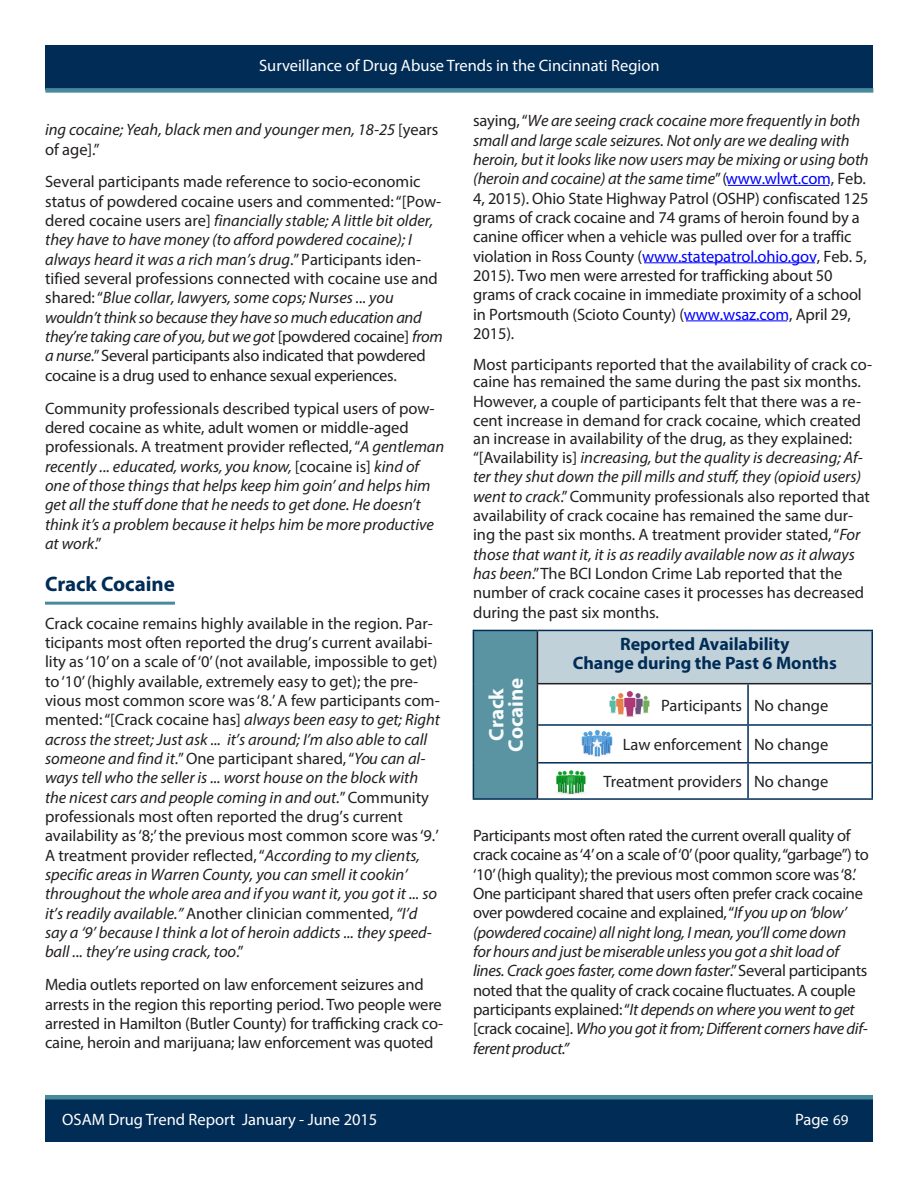
<style>
.page{position:relative;width:918px;height:1188px;background:#fff}
.page>*{position:absolute;margin:0;border:0;box-sizing:border-box;transform-origin:0 0}
.Subhead_with_rule_Ci{font:700 21px "Myriad Pro";color:#002c55}
.Paragraph_Body_Text{font:700 21px/19.4px "Myriad Pro";color:#f8fbfc;text-align:center}
.Paragraph_Body_Text-2{font:700 18px/19.4px "Myriad Pro";color:#002c55;text-align:center}
.Paragraph_Body_Text-3{font:16.5px/19.4px "Myriad Pro";color:#231f20}
.Paragraph_Body_Text-4{font:16.5px/19.4px "Myriad Pro";letter-spacing:-.02em;color:#231f20}
.t1{font:italic 16.5px/19.4px "Myriad Pro";color:#231f20}
.t2{font:16.5px "Myriad Pro";color:#fff}
.s1{font-style:normal}
.s2{font-style:italic}
.s3{color:#00f}
.s4{font-size:15px}
</style>
<div class="page">
<div style="left:45px;top:45px;width:828px;height:45px;background:#002c55"></div>
<div style="left:45px;top:88px;width:828px;height:5px;background:#468a9b"></div>
<div style="left:45px;top:1097px;width:828px;height:45px;background:#002c55"></div>
<div style="left:45px;top:1095px;width:828px;height:5px;background:#468a9b"></div>
<hr style="left:45px;top:602px;width:130px;height:3px;background:#468a9b">
<hr style="left:686px;top:320px;width:101px;height:1px;background:#00f">
<hr style="left:644px;top:262px;width:171px;height:1px;background:#00f">
<hr style="left:728px;top:185px;width:101px;height:1px;background:#00f">
<div style="left:473px;top:630px;width:64px;height:169px;background:#5a93a2"></div>
<div style="left:537px;top:630px;width:335px;height:54px;background:#c1d1d9"></div>
<hr style="left:537px;top:631px;width:1px;height:52px;background:#231f20">
<hr style="left:537px;top:683px;width:211px;height:1px;background:#231f20">
<hr style="left:537px;top:684px;width:1px;height:41px;background:#231f20">
<hr style="left:748px;top:683px;width:124px;height:1px;background:#231f20">
<hr style="left:537px;top:725px;width:1px;height:38px;background:#231f20">
<hr style="left:537px;top:763px;width:1px;height:35px;background:#231f20">
<hr style="left:473px;top:630px;width:64px;height:1px;background:#002c55">
<hr style="left:473px;top:631px;width:1px;height:53px;background:#002c55">
<hr style="left:473px;top:684px;width:1px;height:41px;background:#002c55">
<hr style="left:473px;top:725px;width:1px;height:38px;background:#002c55">
<hr style="left:473px;top:763px;width:1px;height:35px;background:#002c55">
<hr style="left:473px;top:798px;width:64px;height:2px;background:#002c55">
<hr style="left:537px;top:630px;width:211px;height:1px;background:#002c55">
<hr style="left:748px;top:630px;width:125px;height:1px;background:#002c55">
<hr style="left:872px;top:631px;width:1px;height:53px;background:#002c55">
<hr style="left:747px;top:684px;width:2px;height:40px;background:#002c55">
<hr style="left:872px;top:684px;width:1px;height:40px;background:#002c55">
<hr style="left:538px;top:724px;width:210px;height:2px;background:#002c55">
<hr style="left:748px;top:724px;width:125px;height:2px;background:#002c55">
<hr style="left:747px;top:726px;width:2px;height:36px;background:#002c55">
<hr style="left:872px;top:726px;width:1px;height:36px;background:#002c55">
<hr style="left:538px;top:762px;width:210px;height:2px;background:#002c55">
<hr style="left:748px;top:762px;width:125px;height:2px;background:#002c55">
<hr style="left:747px;top:764px;width:2px;height:34px;background:#002c55">
<hr style="left:872px;top:764px;width:1px;height:34px;background:#002c55">
<hr style="left:537px;top:798px;width:211px;height:2px;background:#002c55">
<hr style="left:748px;top:798px;width:125px;height:2px;background:#002c55">
<img style="left:609px;top:691px;width:41px;height:26px">
<img style="left:581px;top:729px;width:32px;height:28px">
<img style="left:556px;top:770px;width:30px;height:24px">
<p class="t2" style="left:259px;top:55px;width:402px">Surveillance of Drug Abuse Trends in the Cincinnati Region</p>
<p class="t1" style="left:45px;top:120px;width:395px">ing cocaine; Yeah, black men and younger men, 18-25 <span class="s1">[years of age].”</span></p>
<p class="Paragraph_Body_Text-3" style="left:45px;top:172px;width:399px">Several participants made reference to socio-economic status of powdered cocaine users and commented: “[Pow&shy;dered cocaine users are] <span class="s2">financially stable; A little bit older, they have to have money (to afford powdered cocaine); I always heard it was a rich man’s drug</span>.” Participants iden&shy;tified several professions connected with cocaine use and shared: “<span class="s2">Blue collar, lawyers, some cops; Nurses ... you wouldn’t think so because they have so much education and they’re taking care of you, but we got</span> [powdered cocaine] <span class="s2">from a nurse</span>.” Several participants also indicated that powdered cocaine is a drug used to enhance sexual experiences.</p>
<p class="t1" style="left:45px;top:398px;width:401px"><span class="s1">Community professionals described typical users of pow&shy;dered cocaine as white, adult women or middle-aged professionals. A treatment provider reflected, “</span>A gentleman recently ... educated, works, you know, <span class="s1">[cocaine is]</span> kind of one of those things that helps keep him goin’ and helps him get all the stuff done that he needs to get done. He doesn’t think it’s a problem because it helps him be more productive at work<span class="s1">.”</span></p>
<p class="Subhead_with_rule_Ci" style="left:45px;top:570px;width:131px">Crack Cocaine</p>
<p class="Paragraph_Body_Text-3" style="left:45px;top:613px;width:396px">Crack cocaine remains highly available in the region. Par&shy;ticipants most often reported the drug’s current availabi&shy;lity as‘10’on a scale of‘0’(not available, impossible to get) to ‘10’(highly available, extremely easy to get); the pre&shy;vious most common score was ‘8.’A few participants com&shy;mented: “[Crack cocaine has] <span class="s2">always been easy to get; Right across the street; Just ask ... it’s around; I’m also able to call someone and find it</span>.”One participant shared, “<span class="s2">You can al&shy;ways tell who the seller is ... worst house on the block with the nicest cars and people coming in and out.</span>” Community professionals most often reported the drug’s current availability as‘8;’the previous most common score was ‘9.’ A treatment provider reflected, “<span class="s2">According to my clients, specific areas in Warren County, you can smell it cookin’ throughout the whole area and if you want it, you got it ... so it’s readily available.”</span> Another clinician commented, <span class="s2">“I’d say a ‘9’ because I think a lot of heroin addicts ... they speed&shy;ball ... they’re using crack, too</span>.”</p>
<p class="Paragraph_Body_Text-3" style="left:45px;top:975px;width:400px">Media outlets reported on law enforcement seizures and arrests in the region this reporting period. Two people were arrested in Hamilton (Butler County) for trafficking crack co&shy;caine, heroin and marijuana; law enforcement was quoted</p>
<p class="Paragraph_Body_Text-3" style="left:473px;top:111px;width:397px">saying, “<span class="s2">We are seeing crack cocaine more frequently in both small and large scale seizures. Not only are we dealing with heroin, but it looks like now users may be mixing or using both (heroin and cocaine) at the same time</span>”(<span class="s3">www.wlwt.com</span>, Feb.<br>4, 2015). Ohio State Highway Patrol (OSHP) confiscated 125 grams of crack cocaine and 74 grams of heroin found by a canine officer when a vehicle was pulled over for a traffic violation in Ross County (<span class="s3">www.statepatrol.ohio.gov</span>, Feb. 5, 2015). Two men were arrested for trafficking about 50 grams of crack cocaine in immediate proximity of a school in Portsmouth (Scioto County) (<span class="s3">www.wsaz.com</span>, April 29, 2015).</p>
<p class="Paragraph_Body_Text-3" style="left:473px;top:355px;width:401px;line-height:17.7px">Most participants reported that the availability of crack co&shy;caine has remained the same during the past six months.</p>
<p class="Paragraph_Body_Text-3" style="left:473px;top:391px;width:390px">However, a couple of participants felt that there was a re&shy;cent increase in demand for crack cocaine, which created</p>
<p class="Paragraph_Body_Text-3" style="left:473px;top:428px;width:398px">an increase in availability of the drug, as they explained: “[Availability is] <span class="s2">increasing, but the quality is decreasing; Af&shy;ter they shut down the pill mills and stuff, they (opioid users) went to crack</span>.” Community professionals also reported that availability of crack cocaine has remained the same dur&shy;ing the past six months. A treatment provider stated, “<span class="s2">For those that want it, it is as readily available now as it always has been</span>.” The BCI London Crime Lab reported that the number of crack cocaine cases it processes has decreased during the past six months.</p>
<p class="Paragraph_Body_Text" style="left:486px;top:752px;width:76px;rotate:-90deg">Crack<br>Cocaine</p>
<p class="Paragraph_Body_Text-2" style="left:573px;top:634px;width:266px">Reported Availability<br>Change during the Past 6 Months</p>
<p class="Paragraph_Body_Text-3" style="left:661px;top:695px;width:82px">Participants</p>
<p class="Paragraph_Body_Text-3" style="left:754px;top:695px;width:76px">No change</p>
<p class="Paragraph_Body_Text-3" style="left:623px;top:735px;width:121px">Law enforcement</p>
<p class="Paragraph_Body_Text-3" style="left:754px;top:735px;width:76px">No change</p>
<p class="Paragraph_Body_Text-3" style="left:603px;top:772px;width:140px">Treatment providers</p>
<p class="Paragraph_Body_Text-3" style="left:754px;top:772px;width:76px">No change</p>
<p class="Paragraph_Body_Text-4" style="left:473px;top:825px;width:397px">Participants most often rated the current overall quality of crack cocaine as ‘4’ on a scale of ‘0’ (poor quality, “garbage”) to ‘10’ (high quality); the previous most common score was ‘8.’ One participant shared that users often prefer crack cocaine over powdered cocaine and explained, “<span class="s2">If you up on ‘blow’ (powdered cocaine) all night long, I mean, you’ll come down<br>for hours and just be miserable unless you got a shit load of lines. Crack goes faster, come down faster</span>.” Several participants noted that the quality of crack cocaine fluctuates. A couple participants explained: “<span class="s2">It depends on where you went to get </span>[crack cocaine]. <span class="s2">Who you got it from; Different corners have dif&shy;ferent product.”</span></p>
<p class="t2" style="left:239px;top:1108px;width:129px">January-June 2013</p>
<p class="t2" style="left:795px;top:1109px;width:55px">Page <span class="s4">69</span></p>
<p class="t2" style="left:62px;top:1109px;width:317px">OSAM Drug Trend Report January - June 2015</p>
</div>
